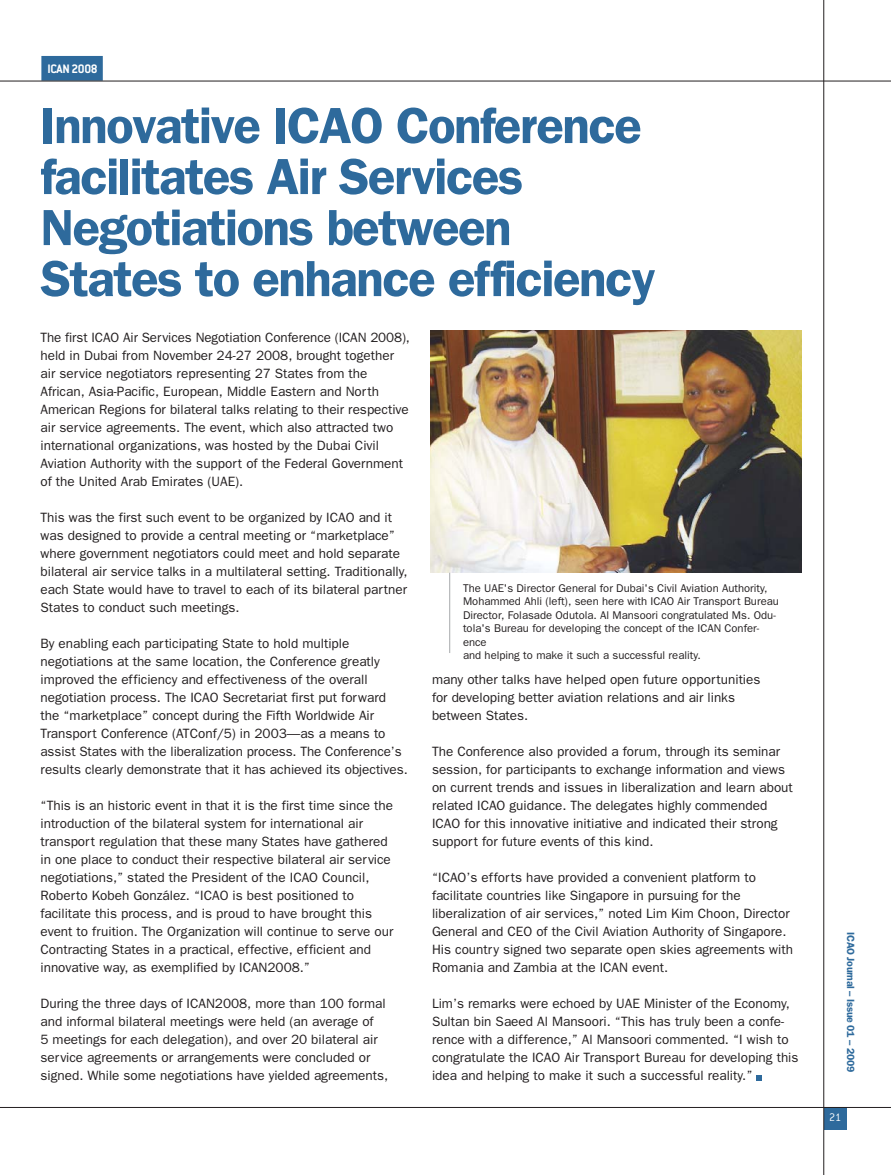
<style>
.page{position:relative;width:891px;height:1175px;background:#fff}
.page>*{position:absolute;margin:0;border:0;box-sizing:border-box;transform-origin:0 0}
.t1{font:600 51px/51px "Franklin Gothic";letter-spacing:-.03em;color:#2e6a9c}
.t2{font:13.5px/18px "Franklin Gothic";color:#231f20}
.t3{font:700 13.5px "Conduit ITC Std";letter-spacing:-.025em;color:#fff}
.t4{font:300 12px "Conduit ITC Std";color:#fff}
.t5{font:11.25px/13.5px "Franklin Gothic";color:#231f20}
.t6{font:600 10.5px "Franklin Gothic";letter-spacing:-.03em;color:#2e6a9c}
</style>
<div class="page">
<div style="left:824px;top:1107px;width:23px;height:23px;background:#2e6a9c"></div>
<div style="left:41px;top:56px;width:62px;height:25px;background:#2e6a9c"></div>
<svg style="left:756px;top:1075px;width:6px;height:5px"></svg>
<img style="left:431px;top:331px;width:371px;height:241px">
<hr style="left:449px;top:572px;width:1px;height:81px;background:#a7a9ac">
<hr style="left:0;top:1107px;width:891px;height:1px;background:#231f20">
<hr style="left:824px;top:0;width:1px;height:1174px;background:#231f20">
<hr style="left:0;top:81px;width:891px;height:1px;background:#231f20">
<p class="t3" style="left:47px;top:60px;width:52px">ICAN 2008</p>
<h1 class="t1" style="left:40px;top:104px;width:616px">Innovative ICAO Conference facilitates Air Services<br>Negotiations between<br>States to enhance efficiency</h1>
<p class="t2" style="left:40px;top:330px;width:371px">The first ICAO Air Services Negotiation Conference (ICAN 2008), held in Dubai from November 24-27 2008, brought together air service negotiators representing 27 States from the African, Asia-Pacific, European, Middle Eastern and North American Regions for bilateral talks relating to their respective air service agreements. The event, which also attracted two international organizations, was hosted by the Dubai Civil Aviation Authority with the support of the Federal Government of the United Arab Emirates (UAE).</p>
<p class="t2" style="left:40px;top:510px;width:369px">This was the first such event to be organized by ICAO and it was designed to provide a central meeting or “marketplace” where government negotiators could meet and hold separate bilateral air service talks in a multilateral setting. Traditionally, each State would have to travel to each of its bilateral partner States to conduct such meetings.</p>
<p class="t2" style="left:40px;top:635px;width:369px">By enabling each participating State to hold multiple negotiations at the same location, the Conference greatly improved the efficiency and effectiveness of the overall negotiation process. The ICAO Secretariat first put forward the “marketplace” concept during the Fifth Worldwide Air Transport Conference (ATConf/5) in 2003—as a means to assist States with the liberalization process. The Conference’s results clearly demonstrate that it has achieved its objectives.</p>
<p class="t2" style="left:40px;top:798px;width:354px">“This is an historic event in that it is the first time since the introduction of the bilateral system for international air transport regulation that these many States have gathered in one place to conduct their respective bilateral air service negotiations,” stated the President of the ICAO Council, Roberto Kobeh González. “ICAO is best positioned to facilitate this process, and is proud to have brought this event to fruition. The Organization will continue to serve our Contracting States in a practical, effective, efficient and innovative way, as exemplified by ICAN2008.”</p>
<p class="t2" style="left:40px;top:996px;width:349px">During the three days of ICAN2008, more than 100 formal and informal bilateral meetings were held (an average of<br>5 meetings for each delegation), and over 20 bilateral air service agreements or arrangements were concluded or signed. While some negotiations have yielded agreements,</p>
<p class="t5" style="left:463px;top:582px;width:317px">The UAE's Director General for Dubai's Civil Aviation Authority, Mohammed Ahli (left), seen here with ICAO Air Transport Bureau Director, Folasade Odutola. Al Mansoori congratulated Ms. Odu&shy;tola's Bureau for developing the concept of the ICAN Confer&shy;ence<br>and helping to make it such a successful reality.</p>
<p class="t2" style="left:432px;top:671px;width:330px">many other talks have helped open future opportunities for developing better aviation relations and air links between States.</p>
<p class="t2" style="left:432px;top:743px;width:362px">The Conference also provided a forum, through its seminar session, for participants to exchange information and views on current trends and issues in liberalization and learn about related ICAO guidance. The delegates highly commended ICAO for this innovative initiative and indicated their strong support for future events of this kind.</p>
<p class="t2" style="left:432px;top:869px;width:362px">“ICAO’s efforts have provided a convenient platform to facilitate countries like Singapore in pursuing for the liberalization of air services,” noted Lim Kim Choon, Director General and CEO of the Civil Aviation Authority of Singapore.<br>His country signed two separate open skies agreements with Romania and Zambia at the ICAN event.</p>
<p class="t2" style="left:432px;top:995px;width:368px">Lim’s remarks were echoed by UAE Minister of the Economy, Sultan bin Saeed Al Mansoori. “This has truly been a confe - rence with a difference,” Al Mansoori commented. “I wish to congratulate the ICAO Air Transport Bureau for developing this idea and helping to make it such a successful reality.”</p>
<p class="t6" style="left:854px;top:932px;width:141px;rotate:90deg">ICAO Journal – Issue 01 – 2009</p>
<p class="t4" style="left:829px;top:1113px;width:14px">21</p>
</div>
